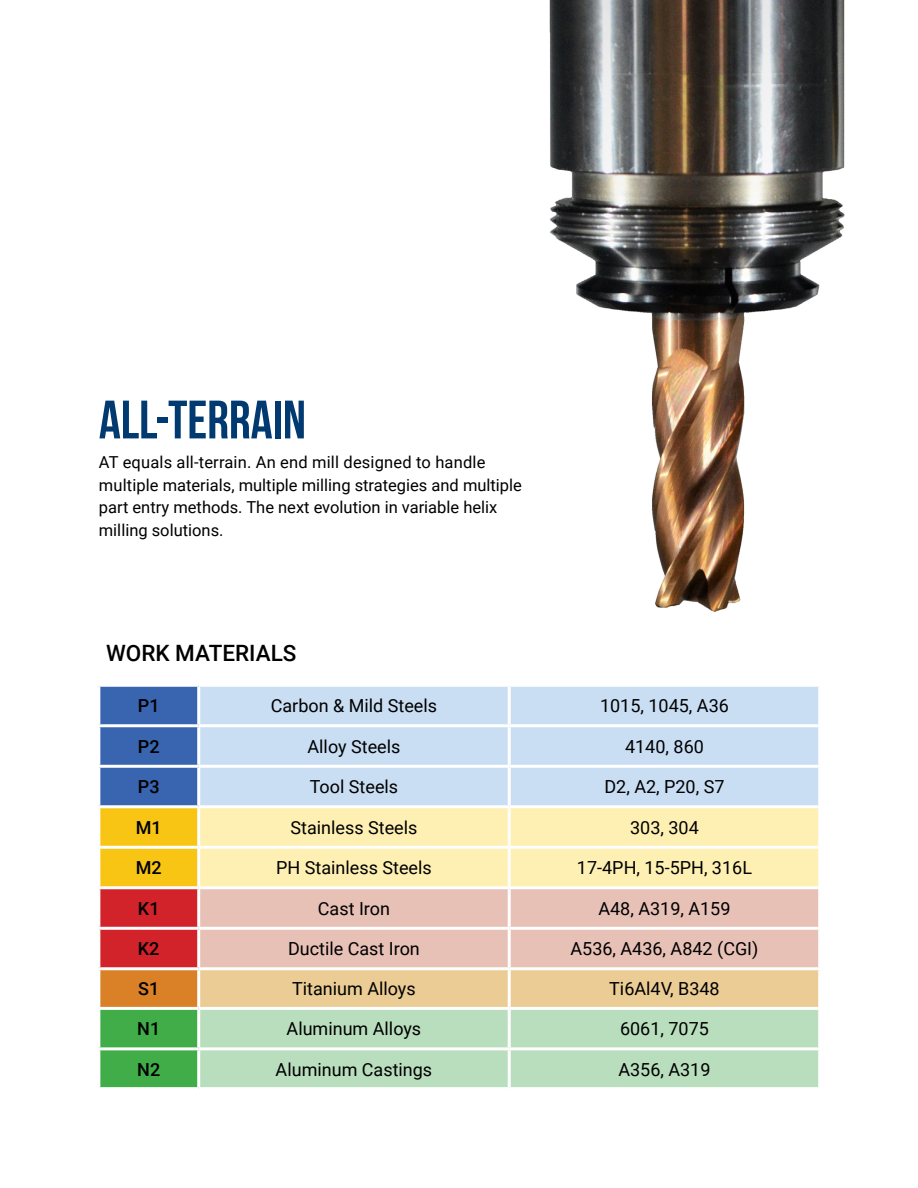
<style>
.page{position:relative;width:918px;height:1188px;background:#fff}
.page>*{position:absolute;margin:0;border:0;box-sizing:border-box;transform-origin:0 0}
.t1{font:54px "Bebas Neue";color:#003a70}
.t2{font:500 22.5px "Roboto";color:#000}
.t3{font:18px "Roboto";color:#000}
.t4{font:500 18px "Roboto";color:#000}
.t5{font:16.5px/22.5px "Roboto";color:#000}
</style>
<div class="page">
<img style="left:549px;top:0;width:296px;height:612px">
<svg style="left:100px;top:687px;width:718px;height:400px;background:#d4c9b5"></svg>
<div style="left:200px;top:1010px;width:618px;height:77px;background:#b9debd"></div>
<hr style="left:197px;top:1050px;width:3px;height:37px;background:#fff">
<hr style="left:508px;top:1050px;width:3px;height:37px;background:#fff">
<hr style="left:97px;top:1047px;width:102px;height:3px;background:#fff">
<hr style="left:199px;top:1047px;width:310px;height:3px;background:#fff">
<hr style="left:509px;top:1047px;width:312px;height:3px;background:#fff">
<hr style="left:197px;top:687px;width:3px;height:37px;background:#fff">
<hr style="left:508px;top:687px;width:3px;height:37px;background:#fff">
<hr style="left:97px;top:724px;width:102px;height:3px;background:#fff">
<hr style="left:199px;top:724px;width:310px;height:3px;background:#fff">
<hr style="left:197px;top:727px;width:3px;height:38px;background:#fff">
<hr style="left:509px;top:724px;width:312px;height:3px;background:#fff">
<hr style="left:508px;top:727px;width:3px;height:38px;background:#fff">
<hr style="left:97px;top:765px;width:102px;height:3px;background:#fff">
<hr style="left:199px;top:765px;width:310px;height:3px;background:#fff">
<hr style="left:197px;top:768px;width:3px;height:37px;background:#fff">
<hr style="left:509px;top:765px;width:312px;height:3px;background:#fff">
<hr style="left:508px;top:768px;width:3px;height:37px;background:#fff">
<hr style="left:97px;top:805px;width:102px;height:3px;background:#fff">
<hr style="left:199px;top:805px;width:310px;height:3px;background:#fff">
<hr style="left:197px;top:808px;width:3px;height:38px;background:#fff">
<hr style="left:509px;top:805px;width:312px;height:3px;background:#fff">
<hr style="left:508px;top:808px;width:3px;height:38px;background:#fff">
<hr style="left:97px;top:846px;width:102px;height:3px;background:#fff">
<hr style="left:199px;top:846px;width:310px;height:3px;background:#fff">
<hr style="left:197px;top:849px;width:3px;height:37px;background:#fff">
<hr style="left:509px;top:846px;width:312px;height:3px;background:#fff">
<hr style="left:508px;top:849px;width:3px;height:37px;background:#fff">
<hr style="left:97px;top:886px;width:102px;height:3px;background:#fff">
<hr style="left:199px;top:886px;width:310px;height:3px;background:#fff">
<hr style="left:197px;top:889px;width:3px;height:38px;background:#fff">
<hr style="left:509px;top:886px;width:312px;height:3px;background:#fff">
<hr style="left:508px;top:889px;width:3px;height:38px;background:#fff">
<hr style="left:97px;top:927px;width:102px;height:3px;background:#fff">
<hr style="left:199px;top:927px;width:310px;height:3px;background:#fff">
<hr style="left:197px;top:930px;width:3px;height:37px;background:#fff">
<hr style="left:509px;top:927px;width:312px;height:3px;background:#fff">
<hr style="left:508px;top:930px;width:3px;height:37px;background:#fff">
<hr style="left:97px;top:967px;width:102px;height:3px;background:#fff">
<hr style="left:199px;top:967px;width:310px;height:3px;background:#fff">
<hr style="left:197px;top:970px;width:3px;height:37px;background:#fff">
<hr style="left:509px;top:967px;width:312px;height:3px;background:#fff">
<hr style="left:508px;top:970px;width:3px;height:37px;background:#fff">
<hr style="left:97px;top:1007px;width:102px;height:3px;background:#fff">
<hr style="left:199px;top:1007px;width:310px;height:3px;background:#fff">
<hr style="left:197px;top:1010px;width:3px;height:37px;background:#fff">
<hr style="left:509px;top:1007px;width:312px;height:3px;background:#fff">
<hr style="left:508px;top:1010px;width:3px;height:37px;background:#fff">
<h1 class="t1" style="left:99px;top:390px;width:209px">ALL-TERRAIN</h1>
<p class="t5" style="left:99px;top:451px;width:425px">AT equals all-terrain. An end mill designed to handle multiple materials, multiple milling strategies and multiple part entry methods. The next evolution in variable helix milling solutions.</p>
<p class="t2" style="left:106px;top:637px;width:192px">WORK MATERIALS</p>
<p class="t4" style="left:138px;top:693px;width:23px">P1</p>
<p class="t3" style="left:271px;top:693px;width:168px">Carbon &amp; Mild Steels</p>
<p class="t3" style="left:600px;top:693px;width:130px">1015, 1045, A36</p>
<p class="t4" style="left:138px;top:734px;width:23px">P2</p>
<p class="t3" style="left:308px;top:734px;width:94px">Alloy Steels</p>
<p class="t3" style="left:625px;top:734px;width:80px">4140, 860</p>
<p class="t4" style="left:138px;top:774px;width:23px">P3</p>
<p class="t3" style="left:310px;top:774px;width:90px">Tool Steels</p>
<p class="t3" style="left:604px;top:774px;width:122px">D2, A2, P20, S7</p>
<p class="t4" style="left:136px;top:815px;width:27px">M1</p>
<p class="t3" style="left:291px;top:815px;width:128px">Stainless Steels</p>
<p class="t3" style="left:630px;top:815px;width:70px">303, 304</p>
<p class="t4" style="left:136px;top:855px;width:27px">M2</p>
<p class="t3" style="left:276px;top:855px;width:157px">PH Stainless Steels</p>
<p class="t3" style="left:577px;top:855px;width:177px">17-4PH, 15-5PH, 316L</p>
<p class="t4" style="left:138px;top:896px;width:23px">K1</p>
<p class="t3" style="left:318px;top:896px;width:74px">Cast Iron</p>
<p class="t3" style="left:598px;top:896px;width:134px">A48, A319, A159</p>
<p class="t4" style="left:138px;top:936px;width:23px">K2</p>
<p class="t3" style="left:288px;top:936px;width:133px">Ductile Cast Iron</p>
<p class="t3" style="left:571px;top:936px;width:189px">A536, A436, A842 (CGI)</p>
<p class="t4" style="left:138px;top:976px;width:23px">S1</p>
<p class="t3" style="left:292px;top:976px;width:125px">Titanium Alloys</p>
<p class="t3" style="left:609px;top:976px;width:112px">Ti6Al4V, B348</p>
<p class="t4" style="left:137px;top:1016px;width:25px">N1</p>
<p class="t3" style="left:287px;top:1016px;width:136px">Aluminum Alloys</p>
<p class="t3" style="left:620px;top:1016px;width:90px">6061, 7075</p>
<p class="t4" style="left:137px;top:1057px;width:25px">N2</p>
<p class="t3" style="left:276px;top:1057px;width:158px">Aluminum Castings</p>
<p class="t3" style="left:618px;top:1057px;width:94px">A356, A319</p>
</div>
